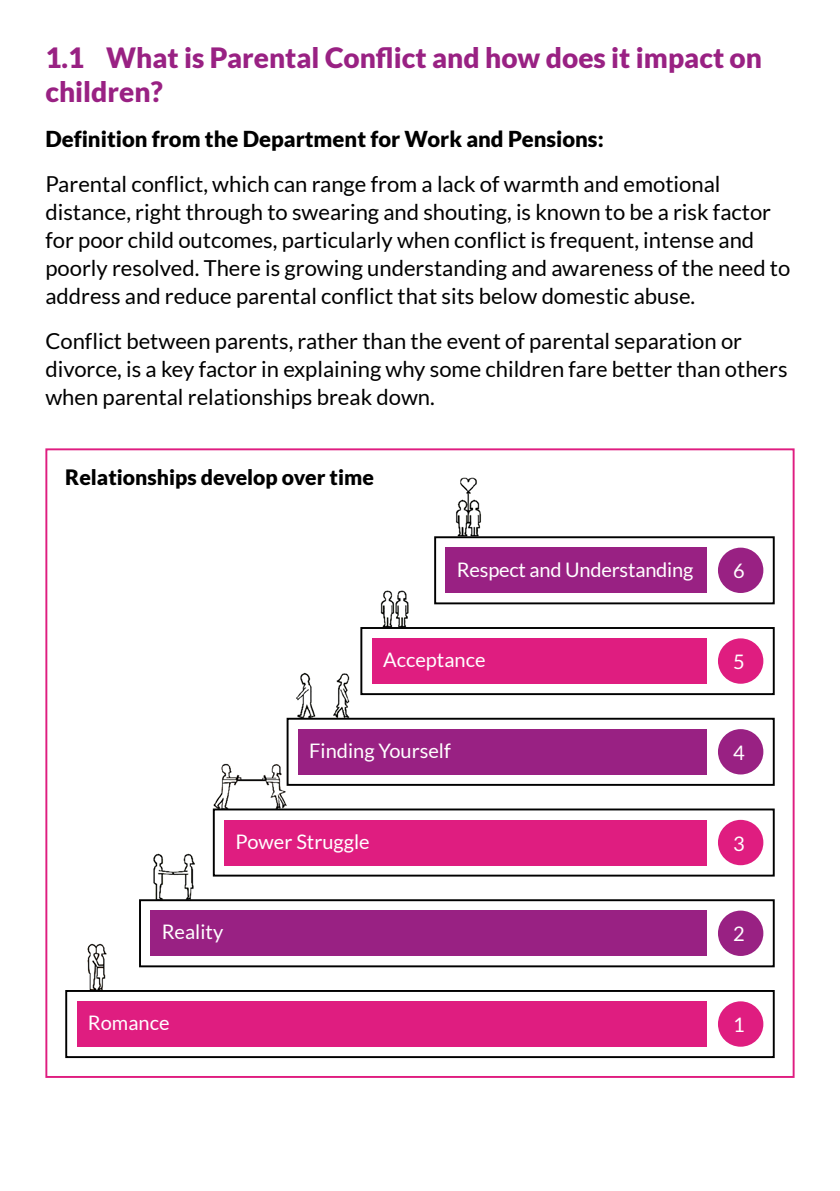
<style>
.page{position:relative;width:840px;height:1191px;background:#fff}
.page>*{position:absolute;margin:0;border:0;box-sizing:border-box;transform-origin:0 0}
.Section_Header__H2{font:900 28px/34px "Lato";color:#992183}
.Body_Copy__P{font:22px/28px "Lato";color:#000}
.Body_Header__H3{font:900 22px "Lato";color:#000}
.Body_Header__H3-2{font:900 21.2px "Lato";color:#000}
.Box_Text__P{font:20px "Lato";color:#fff}
</style>
<div class="page">
<img style="left:65px;top:477px;width:710px;height:582px">
<div style="left:434px;top:536px;width:340px;height:68px;border:2px solid #000"></div>
<div style="left:360px;top:627px;width:414px;height:68px;border:2px solid #000"></div>
<div style="left:286px;top:718px;width:488px;height:68px;border:2px solid #000"></div>
<div style="left:213px;top:808px;width:561px;height:68px;border:2px solid #000"></div>
<div style="left:139px;top:899px;width:635px;height:68px;border:2px solid #000"></div>
<div style="left:65px;top:990px;width:709px;height:68px;border:2px solid #000"></div>
<div style="left:445px;top:547px;width:261px;height:46px;background:#992183"></div>
<div style="left:371px;top:638px;width:335px;height:45px;background:#df1d80"></div>
<div style="left:298px;top:729px;width:408px;height:45px;background:#992183"></div>
<div style="left:224px;top:820px;width:482px;height:45px;background:#df1d80"></div>
<div style="left:150px;top:910px;width:556px;height:46px;background:#992183"></div>
<div style="left:77px;top:1001px;width:629px;height:45px;background:#df1d80"></div>
<div style="left:717px;top:547px;width:46px;height:46px;background:#992183;border-radius:50%"></div>
<div style="left:717px;top:638px;width:46px;height:45px;background:#df1d80;border-radius:50%"></div>
<div style="left:717px;top:729px;width:46px;height:45px;background:#992183;border-radius:50%"></div>
<div style="left:717px;top:820px;width:46px;height:45px;background:#df1d80;border-radius:50%"></div>
<div style="left:717px;top:910px;width:46px;height:46px;background:#992183;border-radius:50%"></div>
<div style="left:717px;top:1001px;width:46px;height:45px;background:#df1d80;border-radius:50%"></div>
<h2 class="Section_Header__H2" style="left:45px;top:40px;width:717px">1.1 What is Parental Conflict and how does it impact on children?</h2>
<p class="Body_Header__H3" style="left:45px;top:126px;width:559px">Definition from the Department for Work and Pensions:</p>
<p class="Body_Copy__P" style="left:45px;top:170px;width:746px">Parental conflict, which can range from a lack of warmth and emotional distance, right through to swearing and shouting, is known to be a risk factor for poor child outcomes, particularly when conflict is frequent, intense and poorly resolved. There is growing understanding and awareness of the need to address and reduce parental conflict that sits below domestic abuse.</p>
<p class="Body_Copy__P" style="left:45px;top:327px;width:743px">Conflict between parents, rather than the event of parental separation or divorce, is a key factor in explaining why some children fare better than others when parental relationships break down.</p>
<p class="Body_Header__H3-2" style="left:65px;top:465px;width:310px">Relationships develop over time</p>
<p class="Box_Text__P" style="left:456px;top:558px;width:238px">Respect and Understanding</p>
<p class="Box_Text__P" style="left:732px;top:560px;width:13px">6</p>
<p class="Box_Text__P" style="left:383px;top:649px;width:104px">Acceptance</p>
<p class="Box_Text__P" style="left:732px;top:650px;width:13px">5</p>
<p class="Box_Text__P" style="left:309px;top:739px;width:143px">Finding Yourself</p>
<p class="Box_Text__P" style="left:732px;top:741px;width:13px">4</p>
<p class="Box_Text__P" style="left:235px;top:830px;width:136px">Power Struggle</p>
<p class="Box_Text__P" style="left:732px;top:832px;width:13px">3</p>
<p class="Box_Text__P" style="left:162px;top:921px;width:63px">Reality</p>
<p class="Box_Text__P" style="left:732px;top:923px;width:13px">2</p>
<p class="Box_Text__P" style="left:88px;top:1011px;width:83px">Romance</p>
<p class="Box_Text__P" style="left:732px;top:1013px;width:13px">1</p>
</div>
